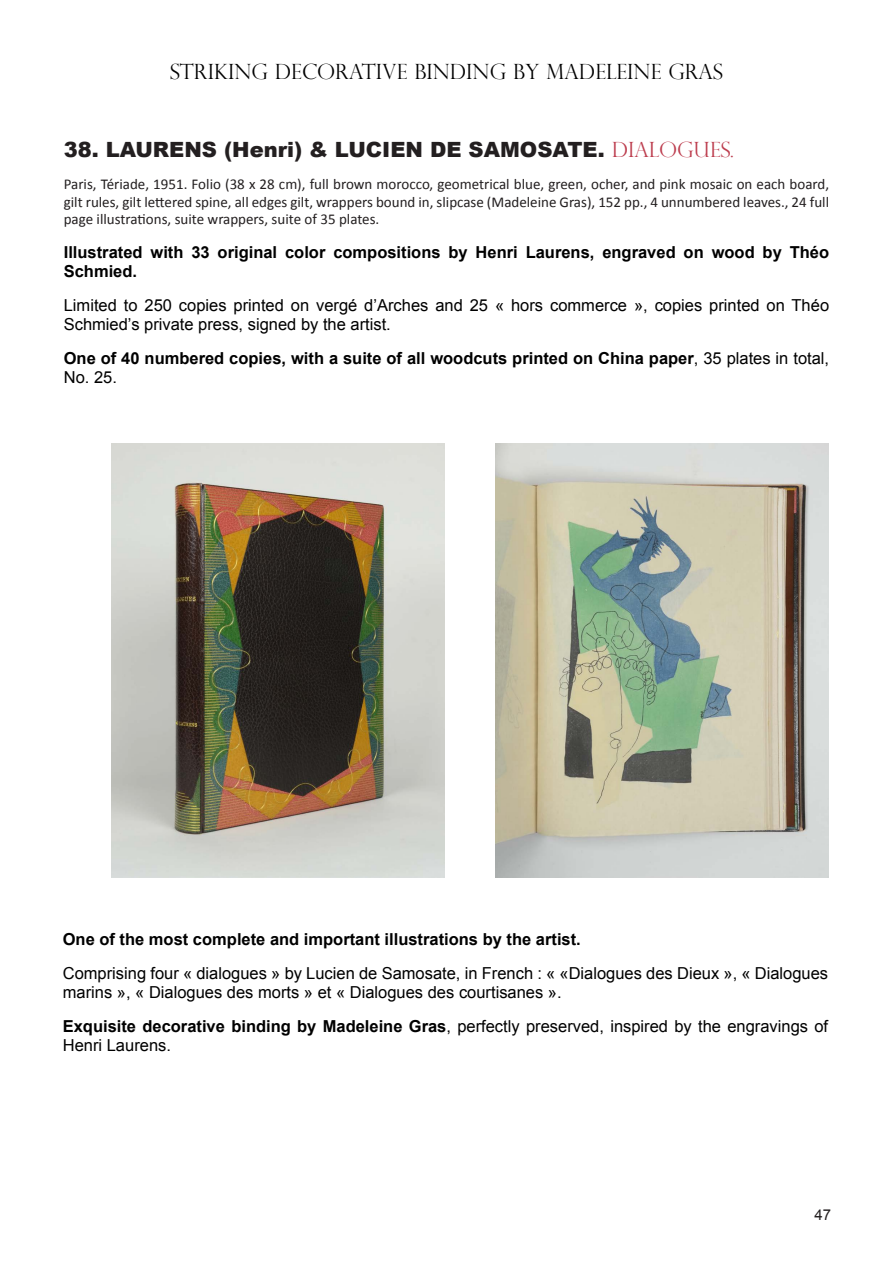
<style>
.page{position:relative;width:893px;height:1263px;background:#fff}
.page>*{position:absolute;margin:0;border:0;box-sizing:border-box;transform-origin:0 0}
.t1{font:900 21px "Arial";color:#231f20}
.t2{font:300 21px "Perpetua Titling";color:#000}
.t3{font:16.5px/19px "Arial";color:#000}
.t4{font:700 16.5px/19px "Arial";color:#000}
.t5{font:15px/17.2px "Calibri";color:#231f20;text-align:justify}
.t6{font:15px "Arial";color:#231f20}
.s1{font-family:"Perpetua Titling";font-weight:300;color:#bd3e4f}
.s2{font-weight:400}
.s3{font-weight:700}
</style>
<div class="page">
<img style="left:112px;top:444px;width:332px;height:433px">
<img style="left:495px;top:444px;width:333px;height:433px">
<p class="t2" style="left:170px;top:59px;width:554px">STRIKING DECORATIVE BINDING BY MADELEINE GRAS</p>
<p class="t1" style="left:64px;top:134px;width:671px">38. LAURENS (Henri) &amp; LUCIEN DE SAMOSATE. <span class="s1">DIALOGUES.</span></p>
<p class="t5" style="left:64px;top:175px;width:767px">Paris, Tériade, 1951. Folio (38 x 28 cm), full brown morocco, geometrical blue, green, ocher, and pink mosaic on each board, gilt rules, gilt lettered spine, all edges gilt, wrappers bound in, slipcase (Madeleine Gras), 152 pp., 4 unnumbered leaves., 24 full page illustrations, suite wrappers, suite of 35 plates.</p>
<p class="t4" style="left:64px;top:243px;width:767px">Illustrated with 33 original color compositions by Henri Laurens, engraved on wood by Théo<br>Schmied.</p>
<p class="t3" style="left:64px;top:296px;width:767px">Limited to 250 copies printed on vergé d’Arches and 25 « hors commerce », copies printed on Théo<br>Schmied’s private press, signed by the artist.</p>
<p class="t4" style="left:64px;top:349px;width:767px">One of 40 numbered copies, with a suite of all woodcuts printed on China paper<span class="s2">, 35 plates in total,<br>No. 25.</span></p>
<p class="t4" style="left:63px;top:931px;width:520px">One of the most complete and important illustrations by the artist.</p>
<p class="t3" style="left:63px;top:964px;width:767px">Comprising four « dialogues » by Lucien de Samosate, in French : « «Dialogues des Dieux », « Dialogues marins », « Dialogues des morts » et « Dialogues des courtisanes ».</p>
<p class="t3" style="left:63px;top:1017px;width:767px"><span class="s3">Exquisite decorative binding by Madeleine Gras</span>, perfectly preserved, inspired by the engravings of<br>Henri Laurens.</p>
<p class="t6" style="left:815px;top:1205px;width:18px">47</p>
</div>
